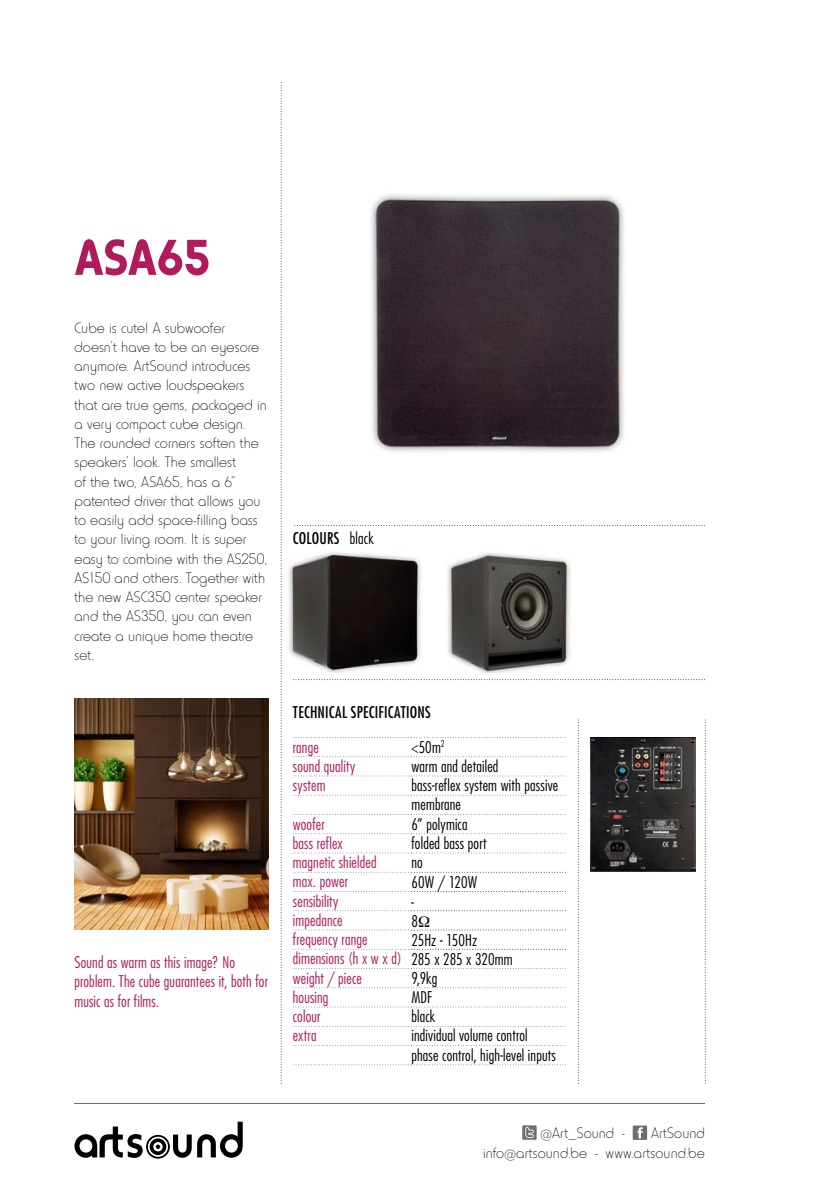
<style>
.page{position:relative;width:819px;height:1191px;background:#fff}
.page>*{position:absolute;margin:0;border:0;box-sizing:border-box;transform-origin:0 0}
.t1{font:700 52.5px "Horatio EF";color:#b11b5b}
.t2{font:300 15.75px/19.2px "Horatio EF";letter-spacing:.005em;color:#000;text-align:right}
.t3{font:300 condensed 15.75px/19.2px "Futura";letter-spacing:.01em;color:#b11b5b}
.t4{font:300 condensed 15.75px/19.2px "Futura";letter-spacing:.01em;color:#000}
.t5{font:condensed 15.75px "Futura";letter-spacing:.015em;color:#000}
.s1{color:#000}
</style>
<div class="page">
<svg style="left:281px;top:82px;width:1px;height:1001px"></svg>
<svg style="left:294px;top:525px;width:409px;height:1px"></svg>
<svg style="left:293px;top:679px;width:410px;height:1px"></svg>
<svg style="left:577px;top:722px;width:1px;height:359px"></svg>
<svg style="left:704px;top:722px;width:1px;height:359px"></svg>
<img style="left:370px;top:194px;width:255px;height:258px">
<img style="left:288px;top:552px;width:133px;height:121px">
<img style="left:377px;top:552px;width:44px;height:58px">
<img style="left:447px;top:552px;width:124px;height:121px">
<img style="left:590px;top:737px;width:105px;height:135px">
<hr style="left:74px;top:1103px;width:630px;height:1px;background:#6e6e6e">
<svg style="left:74px;top:1121px;width:169px;height:37px"></svg>
<div style="left:522px;top:1125px;width:14px;height:14px;background:#6e6e6e"></div>
<svg style="left:525px;top:1127px;width:9px;height:11px"></svg>
<div style="left:632px;top:1125px;width:15px;height:15px;background:#6e6e6e"></div>
<svg style="left:637px;top:1127px;width:5px;height:11px"></svg>
<svg style="left:293px;top:833px;width:273px;height:1px"></svg>
<svg style="left:293px;top:852px;width:273px;height:1px"></svg>
<svg style="left:293px;top:968px;width:273px;height:1px"></svg>
<svg style="left:293px;top:987px;width:273px;height:1px"></svg>
<svg style="left:293px;top:1006px;width:273px;height:1px"></svg>
<svg style="left:293px;top:1026px;width:273px;height:1px"></svg>
<svg style="left:293px;top:872px;width:273px;height:1px"></svg>
<svg style="left:293px;top:891px;width:273px;height:1px"></svg>
<svg style="left:411px;top:948px;width:155px;height:1px"></svg>
<svg style="left:293px;top:756px;width:273px;height:1px"></svg>
<svg style="left:293px;top:1045px;width:273px;height:1px"></svg>
<svg style="left:293px;top:1064px;width:273px;height:1px"></svg>
<svg style="left:293px;top:775px;width:273px;height:1px"></svg>
<svg style="left:293px;top:794px;width:273px;height:1px"></svg>
<svg style="left:293px;top:814px;width:273px;height:1px"></svg>
<svg style="left:293px;top:737px;width:273px;height:1px"></svg>
<img style="left:74px;top:698px;width:194px;height:231px">
<svg style="left:293px;top:910px;width:273px;height:20px"></svg>
<h1 class="t1" style="left:74px;top:228px;width:137px">ASA65</h1>
<p class="t2" style="left:74px;top:318px;width:194px;text-align:left">Cube is cute! A subwoofer doesn’t have to be an eyesore anymore. ArtSound introduces two new active loudspeakers that are true gems, packaged in a very compact cube design.<br>The rounded corners soften the speakers’ look. The smallest<br>of the two, ASA65, has a 6” patented driver that allows you to easily add space-filling bass to your living room. It is super easy to combine with the AS250,<br>AS150 and others. Together with the new ASC350 center speaker and the AS350, you can even create a unique home theatre set.</p>
<p class="t3" style="left:74px;top:952px;width:195px">Sound as warm as this image? No problem. The cube guarantees it, both for music as for films.</p>
<p class="t5" style="left:293px;top:529px;width:48px">COLOURS</p>
<p class="t4" style="left:350px;top:528px;width:26px">black</p>
<p class="t5" style="left:293px;top:702px;width:139px">TECHNICAL SPECIFICATIONS</p>
<p class="t3" style="left:293px;top:737px;width:28px">range</p>
<p class="t4" style="left:411px;top:737px;width:35px">&lt;50m<sup>2</sup></p>
<p class="t3" style="left:293px;top:756px;width:64px">sound quality</p>
<p class="t4" style="left:411px;top:756px;width:88px">warm and detailed</p>
<p class="t3" style="left:293px;top:775px;width:34px">system</p>
<p class="t4" style="left:411px;top:775px;width:148px">bass-reflex system with passive membrane</p>
<p class="t3" style="left:293px;top:814px;width:33px">woofer</p>
<p class="t4" style="left:411px;top:814px;width:58px">6” polymica</p>
<p class="t3" style="left:293px;top:833px;width:51px">bass reflex</p>
<p class="t4" style="left:411px;top:833px;width:76px">folded bass port</p>
<p class="t3" style="left:293px;top:852px;width:85px">magnetic shielded</p>
<p class="t4" style="left:411px;top:852px;width:13px">no</p>
<p class="t3" style="left:293px;top:871px;width:57px">max. power</p>
<p class="t4" style="left:411px;top:872px;width:67px">60W / 120W</p>
<p class="t3" style="left:293px;top:890px;width:47px">sensibility</p>
<p class="t4" style="left:411px;top:892px;width:4px">-</p>
<p class="t3" style="left:293px;top:910px;width:51px">impedance</p>
<p class="t4" style="left:411px;top:911px;width:8px">8</p>
<p class="t3" style="left:293px;top:929px;width:76px">frequency range</p>
<p class="t3" style="left:293px;top:930px;width:221px;line-height:18.7px;text-indent:119px"><span class="s1">25Hz - 150Hz </span>dimensions (h x w x d) <span class="s1">285 x 285 x 320mm </span>weight / piece</p>
<p class="t4" style="left:411px;top:967px;width:27px">9,9kg</p>
<p class="t3" style="left:293px;top:987px;width:37px">housing</p>
<p class="t4" style="left:411px;top:987px;width:23px">MDF</p>
<p class="t3" style="left:293px;top:1006px;width:29px">colour</p>
<p class="t4" style="left:411px;top:1006px;width:26px">black</p>
<p class="t3" style="left:293px;top:1025px;width:25px">extra</p>
<p class="t4" style="left:411px;top:1025px;width:146px">individual volume control phase control, high-level inputs</p>
<p class="t2" style="left:483px;top:1123px;width:223px;line-height:19.9px">ArtSound<br>info@artsound.be - www.artsound.be</p>
<p class="t2" style="left:540px;top:1123px;width:86px">@Art_Sound -</p>
</div>
